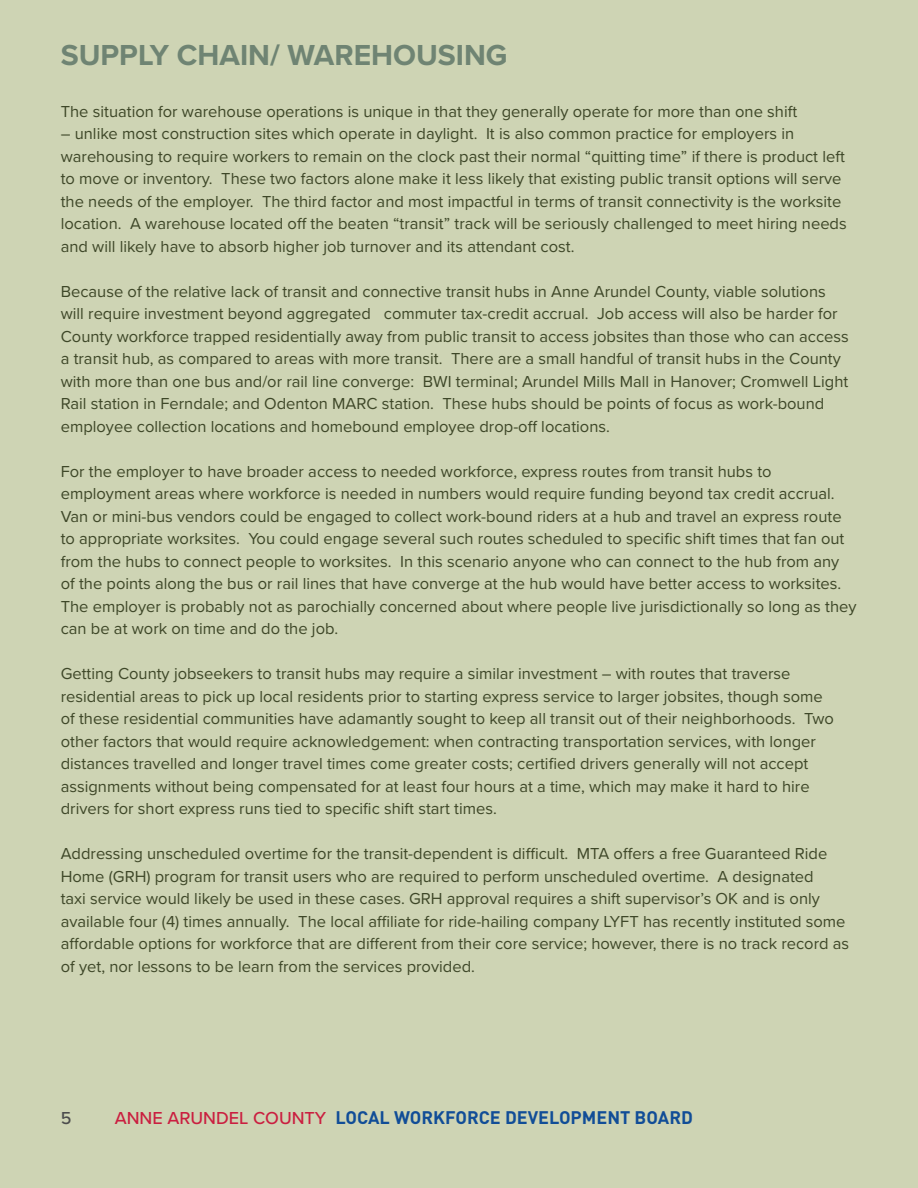
<style>
.page{position:relative;width:918px;height:1188px;background:#ced4b4}
.page>*{position:absolute;margin:0;border:0;box-sizing:border-box;transform-origin:0 0}
.t1{font:700 30px "Proxima Nova";color:#6f8473}
.t2{font:700 18px "DIN Pro";color:#114d97}
.t3{font:500 18px "Proxima Nova";color:#4c4d4d}
.t4{font:16.5px/22.5px "Proxima Nova";color:#3e4728}
.s1{font-family:"Proxima Nova";font-weight:500;color:#ca1f40}
</style>
<div class="page">
<h1 class="t1" style="left:61px;top:33px;width:448px">SUPPLY CHAIN/ WAREHOUSING</h1>
<p class="t4" style="left:61px;top:99px;width:738px">The situation for warehouse operations is unique in that they generally operate for more than one shift</p>
<p class="t4" style="left:61px;top:122px;width:788px">– unlike most construction sites which operate in daylight. It is also common practice for employers in warehousing to require workers to remain on the clock past their normal “quitting time” if there is product left to move or inventory. These two factors alone make it less likely that existing public transit options will serve the needs of the employer. The third factor and most impactful in terms of transit connectivity is the worksite location. A warehouse located off the beaten “transit” track will be seriously challenged to meet hiring needs and will likely have to absorb higher job turnover and its attendant cost.</p>
<p class="t4" style="left:61px;top:279px;width:790px">Because of the relative lack of transit and connective transit hubs in Anne Arundel County, viable solutions will require investment beyond aggregated commuter tax-credit accrual. Job access will also be harder for County workforce trapped residentially away from public transit to access jobsites than those who can access a transit hub, as compared to areas with more transit. There are a small handful of transit hubs in the County with more than one bus and/or rail line converge: BWI terminal; Arundel Mills Mall in Hanover; Cromwell Light Rail station in Ferndale; and Odenton MARC station. These hubs should be points of focus as work-bound employee collection locations and homebound employee drop-off locations.</p>
<p class="t4" style="left:61px;top:459px;width:797px">For the employer to have broader access to needed workforce, express routes from transit hubs to employment areas where workforce is needed in numbers would require funding beyond tax credit accrual.<br>Van or mini-bus vendors could be engaged to collect work-bound riders at a hub and travel an express route to appropriate worksites. You could engage several such routes scheduled to specific shift times that fan out from the hubs to connect people to worksites. In this scenario anyone who can connect to the hub from any of the points along the bus or rail lines that have converge at the hub would have better access to worksites.<br>The employer is probably not as parochially concerned about where people live jurisdictionally so long as they can be at work on time and do the job.</p>
<p class="t4" style="left:61px;top:662px;width:775px">Getting County jobseekers to transit hubs may require a similar investment – with routes that traverse residential areas to pick up local residents prior to starting express service to larger jobsites, though some of these residential communities have adamantly sought to keep all transit out of their neighborhoods. Two other factors that would require acknowledgement: when contracting transportation services, with longer distances travelled and longer travel times come greater costs; certified drivers generally will not accept assignments without being compensated for at least four hours at a time, which may make it hard to hire drivers for short express runs tied to specific shift start times.</p>
<p class="t4" style="left:61px;top:842px;width:790px">Addressing unscheduled overtime for the transit-dependent is difficult. MTA offers a free Guaranteed Ride Home (GRH) program for transit users who are required to perform unscheduled overtime. A designated<br>taxi service would likely be used in these cases. GRH approval requires a shift supervisor’s OK and is only available four (4) times annually. The local affiliate for ride-hailing company LYFT has recently instituted some affordable options for workforce that are different from their core service; however, there is no track record as of yet, nor lessons to be learn from the services provided.</p>
<p class="t3" style="left:61px;top:1105px;width:12px">5</p>
<p class="t2" style="left:115px;top:1106px;width:580px"><span class="s1">ANNE ARUNDEL COUNTY</span> LOCAL WORKFORCE DEVELOPMENT BOARD</p>
</div>
